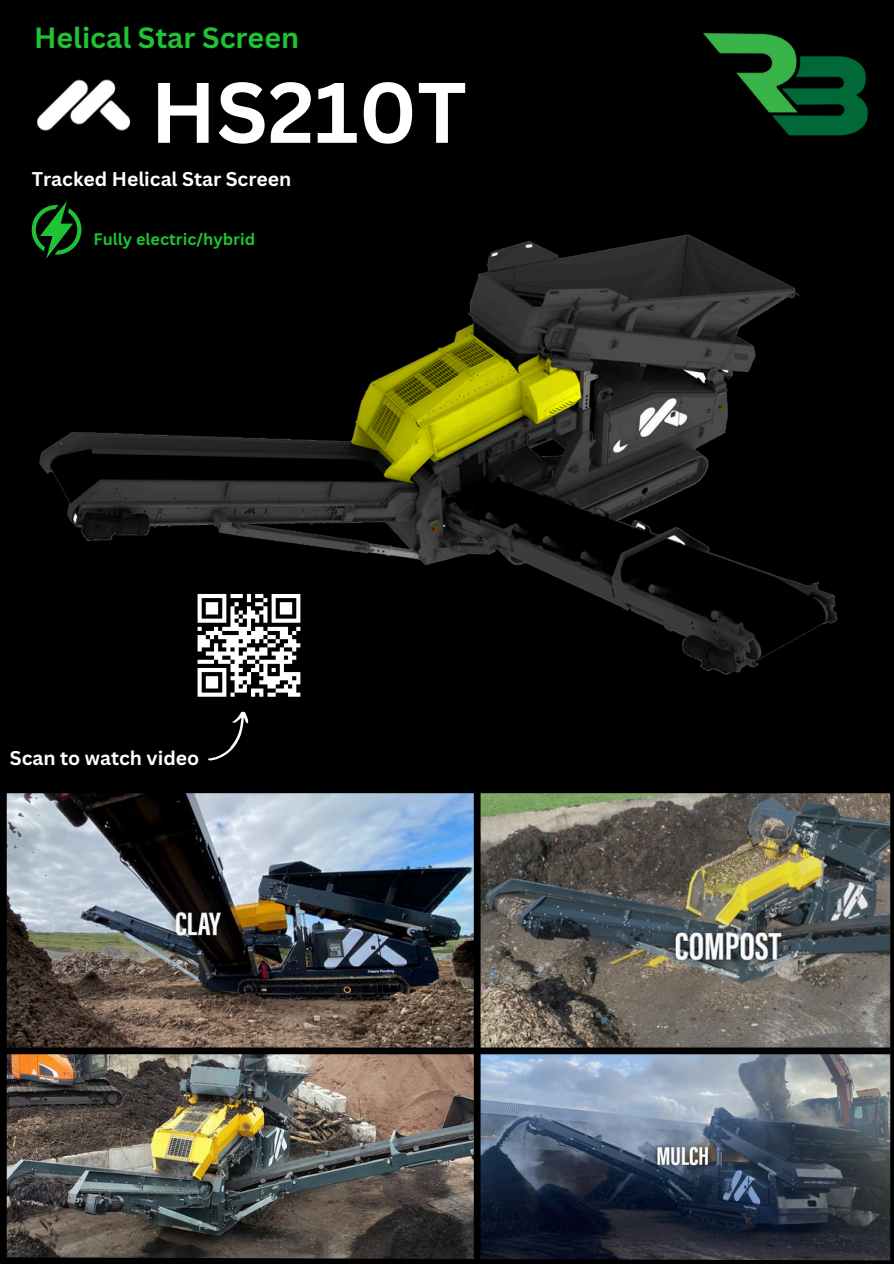
<style>
.page{position:relative;width:894px;height:1264px;background:#fff}
.page>*{position:absolute;margin:0;border:0;box-sizing:border-box;transform-origin:0 0}
.t1{font:700 83.7px "Canva Sans";color:#fff}
.t2{font:700 28.5px "Canva Sans";color:#1fc335}
.t3{font:700 19.35px "Canva Sans";color:#fff}
.t4{font:700 16.2px "Canva Sans";color:#1fc335}
</style>
<div class="page">
<div style="left:0;top:0;width:893px;height:1263px;background:#000"></div>
<img style="left:703px;top:33px;width:165px;height:103px">
<img style="left:37px;top:79px;width:94px;height:52px">
<img style="left:39px;top:228px;width:799px;height:447px">
<svg style="left:32px;top:201px;width:49px;height:58px"></svg>
<div style="left:189px;top:585px;width:119px;height:120px;background:#000"></div>
<svg style="left:197px;top:594px;width:103px;height:102px"></svg>
<hr style="left:288px;top:692px;width:12px;height:4px;background:#fff">
<svg style="left:208px;top:711px;width:41px;height:50px"></svg>
<img style="left:480px;top:793px;width:410px;height:254px">
<img style="left:7px;top:1054px;width:466px;height:199px">
<img style="left:480px;top:1054px;width:410px;height:199px">
<img style="left:7px;top:793px;width:466px;height:254px">
<svg style="left:6px;top:1253px;width:885px;height:8px"></svg>
<p class="t2" style="left:34px;top:18px;width:266px">Helical Star Screen</p>
<p class="t1" style="left:150px;top:53px;width:318px">HS210T</p>
<p class="t3" style="left:32px;top:165px;width:261px">Tracked Helical Star Screen</p>
<p class="t4" style="left:93px;top:228px;width:163px">Fully electric/hybrid</p>
<p class="t3" style="left:10px;top:744px;width:191px">Scan to watch video</p>
</div>
